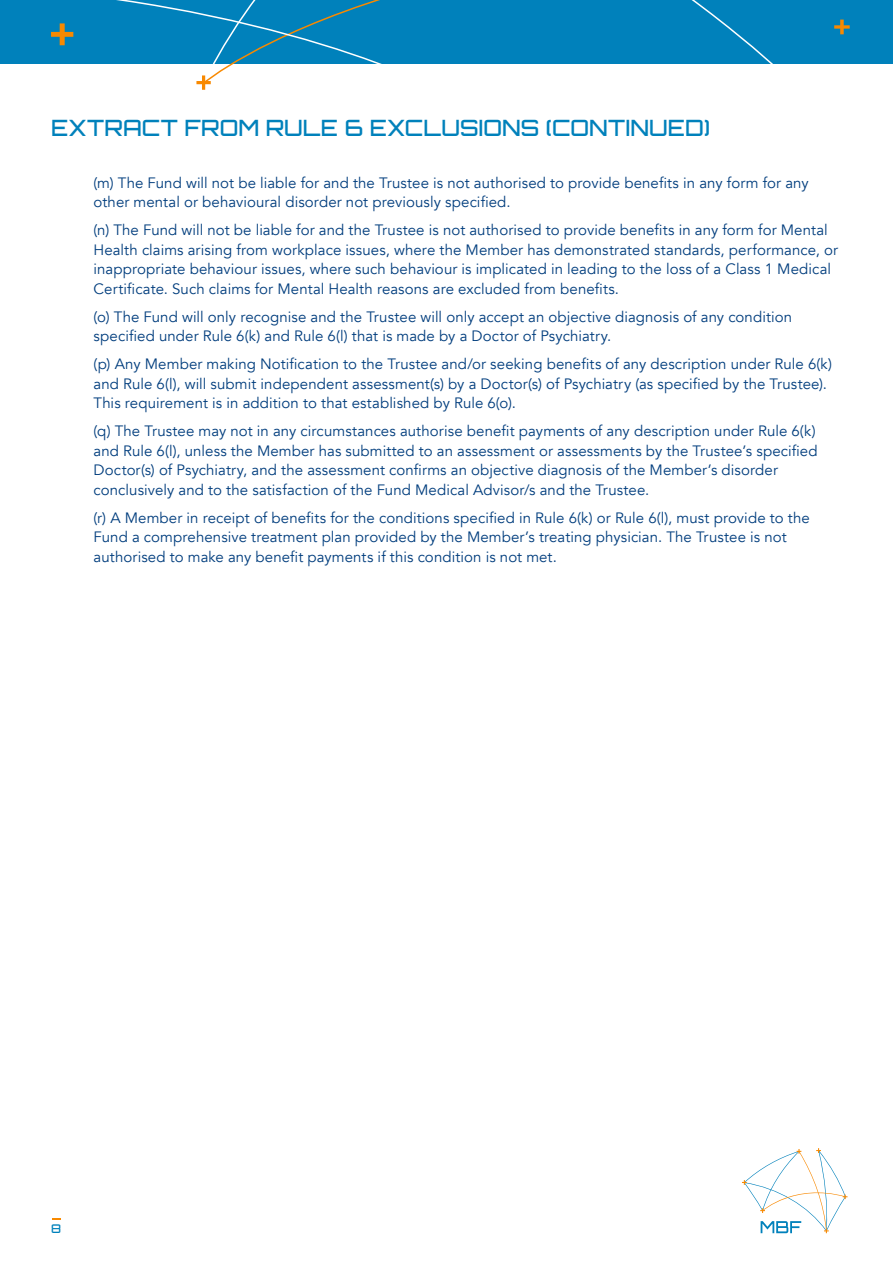
<style>
.page{position:relative;width:893px;height:1263px;background:#fff}
.page>*{position:absolute;margin:0;border:0;box-sizing:border-box;transform-origin:0 0}
.Heading_1st_level{font:500 22.5px "Orbitron";color:#0081bb}
.Heading_1st_level-2{font:15px/19.5px "Avenir";letter-spacing:.005em;color:#013d7d}
.t1{font:500 12px "Orbitron";color:#0081bb}
</style>
<div class="page">
<svg style="left:52px;top:1218px;width:8px;height:2px"></svg>
<svg style="left:742px;top:1148px;width:105px;height:85px"></svg>
<div style="left:721px;top:0;width:172px;height:64px;background:#0081bb"></div>
<svg style="left:834px;top:20px;width:16px;height:14px"></svg>
<svg style="left:0;top:0;width:721px;height:90px"></svg>
<p class="Heading_1st_level" style="left:51px;top:114px;width:660px">EXTRACT FROM RULE 6 EXCLUSIONS (CONTINUED)</p>
<p class="Heading_1st_level-2" style="left:94px;top:173px;width:717px">(m) The Fund will not be liable for and the Trustee is not authorised to provide benefits in any form for any other mental or behavioural disorder not previously specified.</p>
<p class="Heading_1st_level-2" style="left:94px;top:221px;width:746px">(n) The Fund will not be liable for and the Trustee is not authorised to provide benefits in any form for Mental Health claims arising from workplace issues, where the Member has demonstrated standards, performance, or inappropriate behaviour issues, where such behaviour is implicated in leading to the loss of a Class 1 Medical Certificate. Such claims for Mental Health reasons are excluded from benefits.</p>
<p class="Heading_1st_level-2" style="left:94px;top:307px;width:700px">(o) The Fund will only recognise and the Trustee will only accept an objective diagnosis of any condition specified under Rule 6(k) and Rule 6(l) that is made by a Doctor of Psychiatry.</p>
<p class="Heading_1st_level-2" style="left:94px;top:355px;width:740px">(p) Any Member making Notification to the Trustee and/or seeking benefits of any description under Rule 6(k) and Rule 6(l), will submit independent assessment(s) by a Doctor(s) of Psychiatry (as specified by the Trustee).<br>This requirement is in addition to that established by Rule 6(o).</p>
<p class="Heading_1st_level-2" style="left:94px;top:422px;width:726px">(q) The Trustee may not in any circumstances authorise benefit payments of any description under Rule 6(k) and Rule 6(l), unless the Member has submitted to an assessment or assessments by the Trustee’s specified Doctor(s) of Psychiatry, and the assessment confirms an objective diagnosis of the Member’s disorder conclusively and to the satisfaction of the Fund Medical Advisor/s and the Trustee.</p>
<p class="Heading_1st_level-2" style="left:94px;top:508px;width:718px">(r) A Member in receipt of benefits for the conditions specified in Rule 6(k) or Rule 6(l), must provide to the<br>Fund a comprehensive treatment plan provided by the Member’s treating physician. The Trustee is not authorised to make any benefit payments if this condition is not met.</p>
<p class="t1" style="left:51px;top:1221px;width:12px">8</p>
</div>
